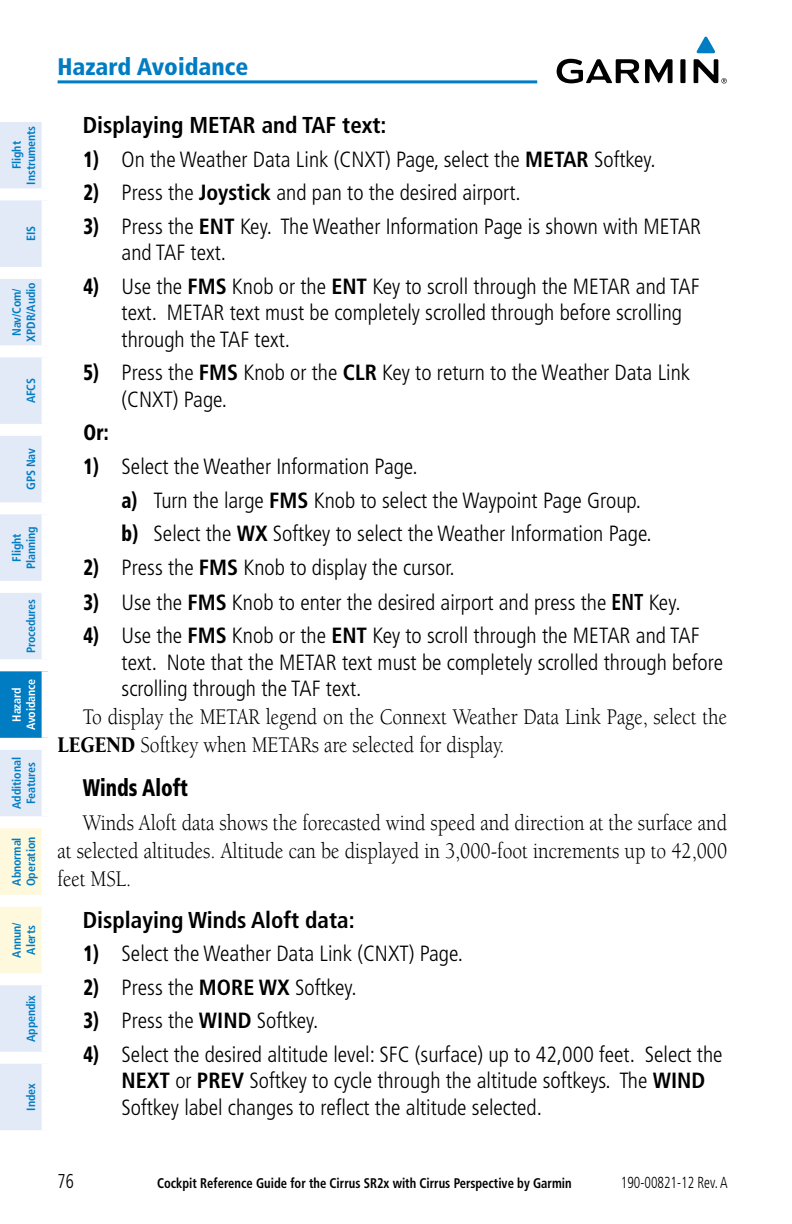
<style>
.page{position:relative;width:792px;height:1224px;background:#fff}
.page>*{position:absolute;margin:0;border:0;box-sizing:border-box;transform-origin:0 0}
.t1{font:900 condensed 24px "Frutiger";color:#007cc3}
.Header_4{font:900 condensed 24px "Frutiger";color:#000;scale:.85 1}
.BODY_TEXT{font:23px/27.6px "Berkeley";color:#000;scale:.85 1}
.Procedure_Head{font:700 condensed 23px "Frutiger";color:#000}
.Procedure{font:300 condensed 22px/26.4px "Frutiger";color:#000}
.Procedure_Substep{font:300 condensed 22px "Frutiger";color:#000}
.Procedure-2{font:900 condensed 22px "Frutiger";color:#000;scale:.85 1}
.t2{font:300 condensed 20px "Frutiger";color:#000;scale:.85 1}
.t3{font:300 condensed 16px "Frutiger";color:#000;scale:.85 1}
.t4{font:700 condensed 14px "Frutiger";color:#000;scale:.9 1}
.t5{font:700 condensed 12px/14.4px "Frutiger";letter-spacing:-.01em;color:#007cc3;text-align:center}
.t6{font:700 condensed 12px/14.4px "Frutiger";letter-spacing:-.01em;color:#fff;text-align:center}
.s1{font-weight:900}
.s2{font-weight:700}
.s3{font-weight:700;font-size:23px}
</style>
<div class="page">
<div style="left:0;top:122px;width:42px;height:1008px;background:#e3eaf7"></div>
<div style="left:0;top:665px;width:48px;height:79px;background:#007cc3"></div>
<div style="left:0;top:828px;width:42px;height:145px;background:#fef9dd"></div>
<div style="left:0;top:188px;width:54px;height:12px;background:#fff"></div>
<div style="left:0;top:267px;width:54px;height:12px;background:#fff"></div>
<div style="left:0;top:345px;width:54px;height:12px;background:#fff"></div>
<div style="left:0;top:424px;width:54px;height:12px;background:#fff"></div>
<div style="left:0;top:502px;width:54px;height:12px;background:#fff"></div>
<div style="left:0;top:581px;width:54px;height:12px;background:#fff"></div>
<div style="left:0;top:659px;width:54px;height:12px;background:#fff"></div>
<div style="left:42px;top:671px;width:12px;height:67px;background:#fff"></div>
<div style="left:0;top:738px;width:54px;height:12px;background:#fff"></div>
<div style="left:0;top:816px;width:54px;height:12px;background:#fff"></div>
<div style="left:0;top:895px;width:54px;height:12px;background:#fff"></div>
<div style="left:0;top:973px;width:54px;height:12px;background:#fff"></div>
<div style="left:0;top:1052px;width:54px;height:12px;background:#fff"></div>
<svg style="left:697px;top:37px;width:18px;height:16px"></svg>
<svg style="left:557px;top:59px;width:170px;height:25px"></svg>
<hr style="left:58px;top:80px;width:479px;height:3px;background:#007dc3">
<p class="t5" style="left:10px;top:185px;width:60px;rotate:-90deg">Flight<br>Instruments</p>
<p class="t5" style="left:24px;top:241px;width:17px;rotate:-90deg">EIS</p>
<p class="t5" style="left:10px;top:342px;width:61px;rotate:-90deg">Nav/Com/<br>XPDR/Audio</p>
<p class="t5" style="left:24px;top:403px;width:27px;rotate:-90deg">AFCS</p>
<p class="t5" style="left:24px;top:490px;width:43px;rotate:-90deg">GPS Nav</p>
<p class="t5" style="left:10px;top:569px;width:44px;rotate:-90deg">Flight<br>Planning</p>
<p class="t5" style="left:24px;top:653px;width:56px;rotate:-90deg">Procedures</p>
<p class="t6" style="left:10px;top:730px;width:53px;rotate:-90deg">Hazard<br>Avoidance</p>
<p class="t5" style="left:10px;top:809px;width:53px;rotate:-90deg">Additional<br>Features</p>
<p class="t5" style="left:10px;top:886px;width:51px;text-align:left;rotate:-90deg">Abnormal<br>Operation</p>
<p class="t5" style="left:10px;top:958px;width:36px;text-align:left;rotate:-90deg">Annun/<br>Alerts</p>
<p class="t5" style="left:24px;top:1042px;width:48px;rotate:-90deg">Appendix</p>
<p class="t5" style="left:24px;top:1111px;width:29px;rotate:-90deg">Index</p>
<p class="t1" style="left:57px;top:52px;width:192px">Hazard Avoidance</p>
<p class="Procedure_Head" style="left:83px;top:112px;width:305px">Displaying METAR and TAF text:</p>
<p class="Procedure" style="left:84px;top:146px;width:574px"><span class="s1">1)</span> On the Weather Data Link (CNXT) Page, select the <span class="s2">METAR</span> Softkey.</p>
<p class="Procedure" style="left:84px;top:180px;width:439px"><span class="s1">2)</span> Press the <span class="s2">Joystick</span> and pan to the desired airport.</p>
<p class="Procedure" style="left:122px;top:214px;width:581px;text-indent:-38px"><span class="s1">3)</span> Press the <span class="s2">ENT</span> Key. The Weather Information Page is shown with METAR and TAF text.</p>
<p class="Procedure" style="left:122px;top:274px;width:580px;text-indent:-38px"><span class="s1">4)</span> Use the <span class="s2">FMS</span> Knob or the <span class="s2">ENT</span> Key to scroll through the METAR and TAF text. METAR text must be completely scrolled through before scrolling through the TAF text.</p>
<p class="Procedure" style="left:122px;top:360px;width:570px;text-indent:-38px"><span class="s1">5)</span> Press the <span class="s2">FMS</span> Knob or the <span class="s2">CLR</span> Key to return to the Weather Data Link (CNXT) Page.</p>
<p class="Procedure-2" style="left:84px;top:420px;width:31px">Or:</p>
<p class="Procedure" style="left:84px;top:454px;width:336px"><span class="s1">1)</span> Select the Weather Information Page.</p>
<p class="Procedure_Substep" style="left:122px;top:488px;width:521px"><span class="s1">a)</span> Turn the large <span class="s2">FMS</span> Knob to select the Waypoint Page Group.</p>
<p class="Procedure_Substep" style="left:122px;top:521px;width:532px"><span class="s1">b)</span> Select the <span class="s2">WX</span> Softkey to select the Weather Information Page.</p>
<p class="Procedure" style="left:84px;top:554px;width:373px"><span class="s1">2)</span> Press the <span class="s2">FMS</span> Knob to display the cursor.</p>
<p class="Procedure" style="left:84px;top:589px;width:599px"><span class="s1">3)</span> Use the <span class="s2">FMS</span> Knob to enter the desired airport and press the <span class="s3">ENT</span> Key.</p>
<p class="Procedure" style="left:122px;top:623px;width:603px;text-indent:-38px"><span class="s1">4)</span> Use the <span class="s2">FMS</span> Knob or the <span class="s2">ENT</span> Key to scroll through the METAR and TAF text. Note that the METAR text must be completely scrolled through before scrolling through the TAF text.</p>
<p class="BODY_TEXT" style="left:58px;top:703px;width:789px;line-height:28.8px;text-indent:25px">To display the METAR legend on the Connext Weather Data Link Page, select the<br><span class="s1">LEGEND</span> Softkey when METARs are selected for display.</p>
<p class="Header_4" style="left:83px;top:773px;width:126px">Winds Aloft</p>
<p class="BODY_TEXT" style="left:58px;top:810px;width:789px;text-align:justify;text-indent:25px">Winds Aloft data shows the forecasted wind speed and direction at the surface and at selected altitudes. Altitude can be displayed in 3,000-foot increments up to 42,000 feet MSL.</p>
<p class="Procedure_Head" style="left:83px;top:906px;width:273px">Displaying Winds Aloft data:</p>
<p class="Procedure" style="left:84px;top:941px;width:381px"><span class="s1">1)</span> Select the Weather Data Link (CNXT) Page.</p>
<p class="Procedure" style="left:84px;top:974px;width:275px"><span class="s1">2)</span> Press the <span class="s2">MORE WX</span> Softkey.</p>
<p class="Procedure" style="left:84px;top:1008px;width:236px"><span class="s1">3)</span> Press the <span class="s2">WIND</span> Softkey.</p>
<p class="Procedure" style="left:122px;top:1042px;width:603px;text-indent:-38px"><span class="s1">4)</span> Select the desired altitude level: SFC (surface) up to 42,000 feet. Select the<br><span class="s2">NEXT</span> or <span class="s2">PREV</span> Softkey to cycle through the altitude softkeys. The <span class="s2">WIND<br></span>Softkey label changes to reflect the altitude selected.</p>
<p class="t2" style="left:58px;top:1170px;width:21px">76</p>
<p class="t4" style="left:157px;top:1175px;width:462px">Cockpit Reference Guide for the Cirrus SR2x with Cirrus Perspective by Garmin</p>
<p class="t3" style="left:621px;top:1173px;width:127px">190-00821-12 Rev. A</p>
</div>
